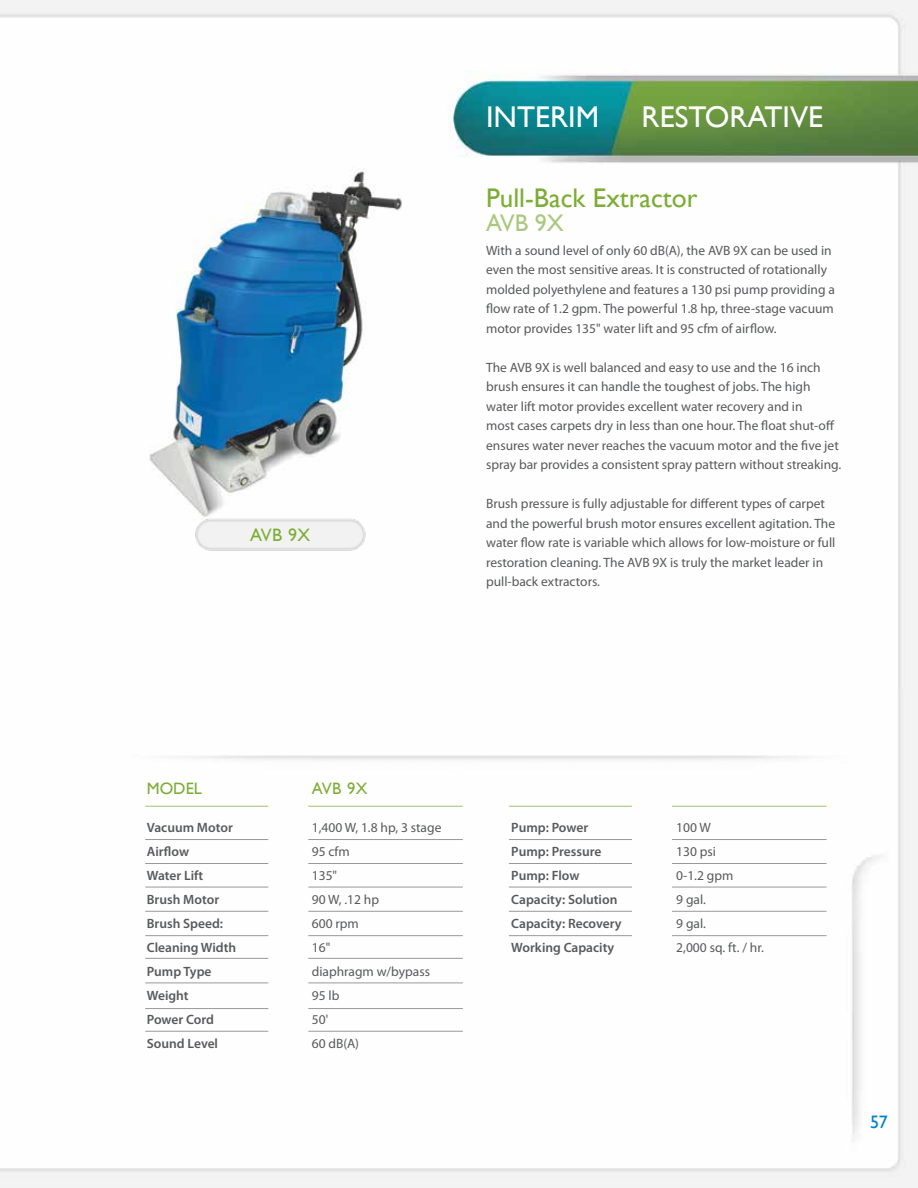
<style>
.page{position:relative;width:918px;height:1188px;background:#fff}
.page>*{position:absolute;margin:0;border:0;box-sizing:border-box;transform-origin:0 0}
.t1{font:30px "Gill Sans";color:#fff}
.t2{font:27px "Gill Sans";color:#7dad35}
.t3{font:24px "Gill Sans";color:#abc87e}
.t4{font:18px "Gill Sans";color:#7dad35}
.t5{font:18px "Gill Sans";color:#0082c7}
.t6{font:16.5px "Gill Sans";color:#7dad35}
.t7{font:13.5px/19.5px "Myriad Pro";color:#58595b}
.t8{font:600 13.5px "Myriad Pro";color:#58595b}
</style>
<div class="page">
<img style="left:0;top:688px;width:918px;height:500px">
<img style="left:0;top:0;width:918px;height:688px">
<img style="left:91px;top:740px;width:788px;height:37px">
<hr style="left:145px;top:863px;width:123px;height:1px;background:#97999c">
<hr style="left:145px;top:839px;width:123px;height:1px;background:#97999c">
<hr style="left:145px;top:806px;width:123px;height:1px;background:#abc87e">
<hr style="left:308px;top:863px;width:155px;height:1px;background:#97999c">
<hr style="left:308px;top:839px;width:155px;height:1px;background:#97999c">
<hr style="left:308px;top:806px;width:155px;height:1px;background:#abc87e">
<hr style="left:145px;top:887px;width:123px;height:1px;background:#97999c">
<hr style="left:308px;top:887px;width:155px;height:1px;background:#97999c">
<hr style="left:145px;top:911px;width:123px;height:1px;background:#97999c">
<hr style="left:308px;top:911px;width:155px;height:1px;background:#97999c">
<hr style="left:145px;top:935px;width:123px;height:1px;background:#97999c">
<hr style="left:308px;top:935px;width:155px;height:1px;background:#97999c">
<hr style="left:145px;top:958px;width:123px;height:1px;background:#97999c">
<hr style="left:308px;top:958px;width:155px;height:1px;background:#97999c">
<hr style="left:145px;top:983px;width:123px;height:1px;background:#97999c">
<hr style="left:308px;top:983px;width:155px;height:1px;background:#97999c">
<hr style="left:145px;top:1008px;width:123px;height:1px;background:#97999c">
<hr style="left:308px;top:1008px;width:155px;height:1px;background:#97999c">
<hr style="left:145px;top:1031px;width:123px;height:1px;background:#97999c">
<hr style="left:308px;top:1031px;width:155px;height:1px;background:#97999c">
<hr style="left:509px;top:863px;width:123px;height:1px;background:#97999c">
<hr style="left:509px;top:839px;width:123px;height:1px;background:#97999c">
<hr style="left:509px;top:806px;width:123px;height:1px;background:#abc87e">
<hr style="left:672px;top:863px;width:155px;height:1px;background:#97999c">
<hr style="left:672px;top:839px;width:155px;height:1px;background:#97999c">
<hr style="left:672px;top:806px;width:155px;height:1px;background:#abc87e">
<hr style="left:509px;top:887px;width:123px;height:1px;background:#97999c">
<hr style="left:672px;top:887px;width:155px;height:1px;background:#97999c">
<hr style="left:509px;top:911px;width:123px;height:1px;background:#97999c">
<hr style="left:672px;top:911px;width:155px;height:1px;background:#97999c">
<img style="left:142px;top:167px;width:265px;height:353px">
<img style="left:192px;top:515px;width:178px;height:40px">
<hr style="left:509px;top:935px;width:123px;height:1px;background:#97999c">
<hr style="left:672px;top:935px;width:155px;height:1px;background:#97999c">
<h3 class="t4" style="left:250px;top:525px;width:62px">AVB 9X</h3>
<h1 class="t1" style="left:486px;top:99px;width:115px">INTERIM</h1>
<h1 class="t1" style="left:642px;top:99px;width:183px">RESTORATIVE</h1>
<h2 class="t2" style="left:486px;top:182px;width:213px">Pull-Back Extractor</h2>
<h3 class="t3" style="left:486px;top:209px;width:79px">AVB 9X</h3>
<p class="t7" style="left:486px;top:240px;width:350px">With a sound level of only 60 dB(A), the AVB 9X can be used in even the most sensitive areas. It is constructed of rotationally molded polyethylene and features a 130 psi pump providing a flow rate of 1.2 gpm. The powerful 1.8 hp, three-stage vacuum motor provides 135" water lift and 95 cfm of airflow.</p>
<p class="t7" style="left:486px;top:357px;width:357px">The AVB 9X is well balanced and easy to use and the 16 inch brush ensures it can handle the toughest of jobs. The high water lift motor provides excellent water recovery and in<br>most cases carpets dry in less than one hour. The float shut-off ensures water never reaches the vacuum motor and the five jet spray bar provides a consistent spray pattern without streaking.</p>
<p class="t7" style="left:486px;top:494px;width:351px">Brush pressure is fully adjustable for different types of carpet and the powerful brush motor ensures excellent agitation. The water flow rate is variable which allows for low-moisture or full restoration cleaning. The AVB 9X is truly the market leader in pull-back extractors.</p>
<p class="t6" style="left:147px;top:779px;width:57px">MODEL</p>
<p class="t6" style="left:312px;top:779px;width:57px">AVB 9X</p>
<p class="t8" style="left:147px;top:819px;width:88px">Vacuum Motor</p>
<p class="t7" style="left:312px;top:817px;width:131px">1,400 W, 1.8 hp, 3 stage</p>
<p class="t8" style="left:511px;top:819px;width:78px">Pump: Power</p>
<p class="t7" style="left:676px;top:817px;width:36px">100 W</p>
<p class="t8" style="left:147px;top:843px;width:44px">Airflow</p>
<p class="t7" style="left:312px;top:841px;width:40px">95 cfm</p>
<p class="t8" style="left:511px;top:843px;width:92px">Pump: Pressure</p>
<p class="t7" style="left:676px;top:841px;width:41px">130 psi</p>
<p class="t8" style="left:147px;top:867px;width:58px">Water Lift</p>
<p class="t7" style="left:312px;top:865px;width:27px">135"</p>
<p class="t8" style="left:511px;top:867px;width:70px">Pump: Flow</p>
<p class="t7" style="left:676px;top:865px;width:58px">0-1.2 gpm</p>
<p class="t8" style="left:147px;top:891px;width:74px">Brush Motor</p>
<p class="t7" style="left:312px;top:889px;width:69px">90 W, .12 hp</p>
<p class="t8" style="left:511px;top:891px;width:108px">Capacity: Solution</p>
<p class="t7" style="left:676px;top:889px;width:31px">9 gal.</p>
<p class="t8" style="left:147px;top:915px;width:78px">Brush Speed:</p>
<p class="t7" style="left:312px;top:913px;width:49px">600 rpm</p>
<p class="t8" style="left:511px;top:915px;width:112px">Capacity: Recovery</p>
<p class="t7" style="left:676px;top:913px;width:31px">9 gal.</p>
<p class="t8" style="left:147px;top:939px;width:91px">Cleaning Width</p>
<p class="t7" style="left:312px;top:937px;width:20px">16"</p>
<p class="t8" style="left:511px;top:939px;width:104px">Working Capacity</p>
<p class="t7" style="left:676px;top:937px;width:89px">2,000 sq. ft. / hr.</p>
<p class="t8" style="left:147px;top:963px;width:66px">Pump Type</p>
<p class="t7" style="left:312px;top:961px;width:120px">diaphragm w/bypass</p>
<p class="t8" style="left:147px;top:987px;width:47px">Weight --</p>
<p class="t7" style="left:312px;top:985px;width:29px">95 lb</p>
<p class="t8" style="left:147px;top:1011px;width:69px">Power Cord</p>
<p class="t7" style="left:312px;top:1009px;width:18px">50'</p>
<p class="t8" style="left:147px;top:1035px;width:73px">Sound Level</p>
<p class="t7" style="left:312px;top:1033px;width:49px">60 dB(A)</p>
<h3 class="t5" style="left:870px;top:1112px;width:19px">57</h3>
</div>
